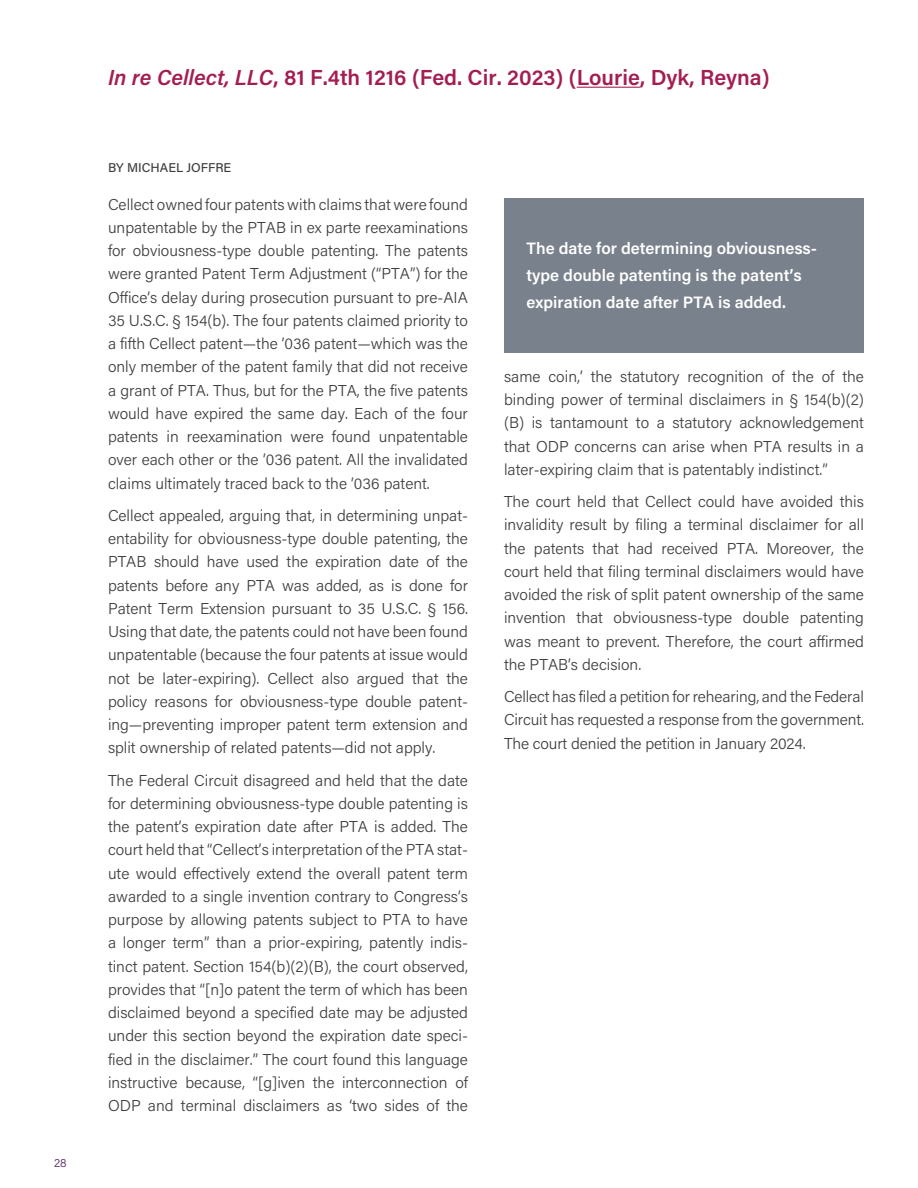
<style>
.page{position:relative;width:918px;height:1188px;background:#fff}
.page>*{position:absolute;margin:0;border:0;box-sizing:border-box;transform-origin:0 0}
.Head{font:600 21.75px "Acumin Pro";color:#a41d52}
.Pullquote{font:600 16.5px/27px "Acumin Pro";color:#fff}
.Body{font:300 15.75px/23.2px "Acumin Pro";color:#3e3e3f;text-align:justify}
.Byline{font:500 12.75px "Acumin Pro";color:#3e3e3f}
.t1{font:300 12px "Acumin Pro";color:#4d215f}
.s1{font-style:italic}
</style>
<div class="page">
<hr style="left:577px;top:87px;width:63px;height:1px;background:#a41d52">
<div style="left:504px;top:198px;width:360px;height:154px;background:#79818c"></div>
<p class="t1" style="left:54px;top:1155px;width:14px">28</p>
<p class="Head" style="left:108px;top:62px;width:663px"><span class="s1">In re Cellect, LLC</span>, 81 F.4th 1216 (Fed. Cir. 2023) (Lourie, Dyk, Reyna)</p>
<p class="Byline" style="left:108px;top:158px;width:125px">BY MICHAEL JOFFRE</p>
<p class="Body" style="left:108px;top:192px;width:362px">Cellect owned four patents with claims that were found unpatentable by the PTAB in ex parte reexaminations for obviousness-type double patenting. The patents were granted Patent Term Adjustment (“PTA”) for the Office’s delay during prosecution pursuant to pre-AIA 35 U.S.C. § 154(b). The four patents claimed priority to a fifth Cellect patent—the ’036 patent—which was the only member of the patent family that did not receive a grant of PTA. Thus, but for the PTA, the five patents would have expired the same day. Each of the four patents in reexamination were found unpatentable over each other or the ’036 patent. All the invalidated claims ultimately traced back to the ’036 patent.</p>
<p class="Body" style="left:108px;top:503px;width:362px">Cellect appealed, arguing that, in determining unpat&shy;entability for obviousness-type double patenting, the PTAB should have used the expiration date of the patents before any PTA was added, as is done for Patent Term Extension pursuant to 35 U.S.C. § 156.<br>Using that date, the patents could not have been found unpatentable (because the four patents at issue would not be later-expiring). Cellect also argued that the policy reasons for obviousness-type double patent&shy;ing—preventing improper patent term extension and split ownership of related patents—did not apply.</p>
<p class="Body" style="left:108px;top:768px;width:362px">The Federal Circuit disagreed and held that the date for determining obviousness-type double patenting is the patent’s expiration date after PTA is added. The court held that “Cellect’s interpretation of the PTA stat&shy;ute would effectively extend the overall patent term awarded to a single invention contrary to Congress’s purpose by allowing patents subject to PTA to have a longer term” than a prior-expiring, patently indis&shy;tinct patent. Section 154(b)(2)(B), the court observed, provides that “[n]o patent the term of which has been disclaimed beyond a specified date may be adjusted under this section beyond the expiration date speci&shy;fied in the disclaimer.” The court found this language instructive because, “[g]iven the interconnection of ODP and terminal disclaimers as ‘two sides of the</p>
<p class="Pullquote" style="left:526px;top:234px;width:292px">The date for determining obviousness&shy;type double patenting is the patent’s expiration date after PTA is added.</p>
<p class="Body" style="left:504px;top:364px;width:362px">same coin,’ the statutory recognition of the of the binding power of terminal disclaimers in § 154(b)(2) (B) is tantamount to a statutory acknowledgement that ODP concerns can arise when PTA results in a later-expiring claim that is patentably indistinct.”</p>
<p class="Body" style="left:504px;top:489px;width:362px">The court held that Cellect could have avoided this invalidity result by filing a terminal disclaimer for all the patents that had received PTA. Moreover, the court held that filing terminal disclaimers would have avoided the risk of split patent ownership of the same invention that obviousness-type double patenting was meant to prevent. Therefore, the court affirmed the PTAB’s decision.</p>
<p class="Body" style="left:504px;top:684px;width:362px">Cellect has filed a petition for rehearing, and the Federal Circuit has requested a response from the government.<br>The court denied the petition in January 2024.</p>
</div>
